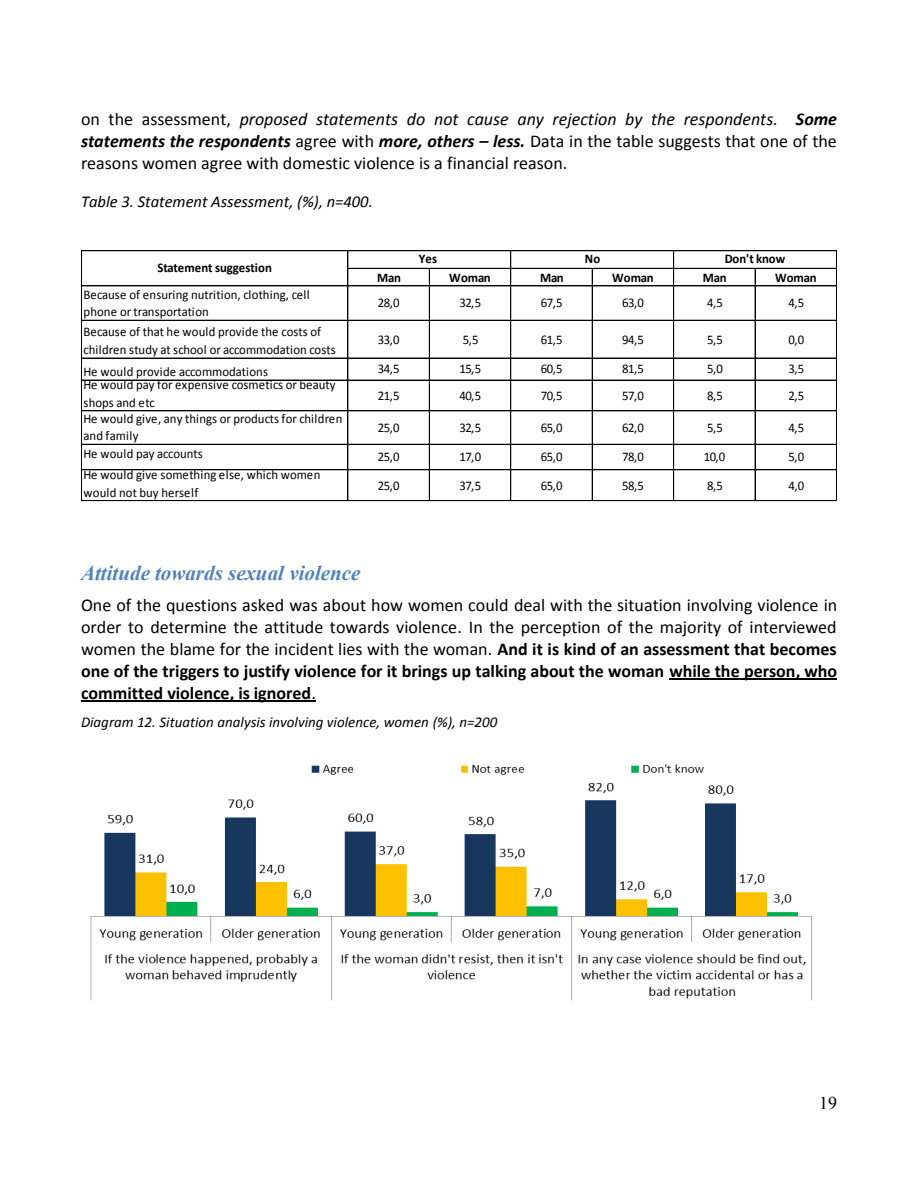
<style>
.page{position:relative;width:918px;height:1188px;background:#fff}
.page>*{position:absolute;margin:0;border:0;box-sizing:border-box;transform-origin:0 0}
.t1{font:italic 700 21px "Times New Roman";color:#4f81bd}
.t2{font:18px/21.9px "Calibri";color:#000;text-align:justify}
.t3{font:18px "Times New Roman";color:#000}
.t4{font:italic 16.5px "Calibri";color:#000}
.t5{font:italic 15px "Calibri";color:#000}
.t6{font:13.2px/17.5px "Calibri";letter-spacing:.005em;color:#000}
.t7{font:700 13.2px "Calibri";letter-spacing:-.01em;color:#000}
.s1{font-style:italic}
.s2{font-weight:700;font-style:italic}
.s3{font-weight:700}
</style>
<div class="page">
<hr style="left:82px;top:250px;width:755px;height:1px;background:#000">
<hr style="left:348px;top:268px;width:489px;height:1px;background:#000">
<hr style="left:82px;top:285px;width:755px;height:1px;background:#000">
<hr style="left:82px;top:320px;width:755px;height:1px;background:#000">
<hr style="left:82px;top:358px;width:755px;height:1px;background:#000">
<hr style="left:82px;top:380px;width:755px;height:1px;background:#000">
<hr style="left:82px;top:410px;width:755px;height:1px;background:#000">
<hr style="left:82px;top:444px;width:755px;height:1px;background:#000">
<hr style="left:82px;top:469px;width:755px;height:1px;background:#000">
<hr style="left:81px;top:250px;width:1px;height:251px;background:#000">
<hr style="left:347px;top:251px;width:1px;height:250px;background:#000">
<hr style="left:429px;top:269px;width:1px;height:232px;background:#000">
<hr style="left:510px;top:251px;width:1px;height:250px;background:#000">
<hr style="left:592px;top:269px;width:1px;height:232px;background:#000">
<hr style="left:673px;top:251px;width:1px;height:250px;background:#000">
<hr style="left:755px;top:269px;width:1px;height:232px;background:#000">
<hr style="left:82px;top:500px;width:755px;height:1px;background:#000">
<hr style="left:836px;top:251px;width:1px;height:250px;background:#000">
<hr style="left:669px;top:678px;width:168px;height:2px;background:#000">
<hr style="left:81px;top:700px;width:235px;height:2px;background:#000">
<img style="left:90px;top:764px;width:722px;height:237px">
<p class="t2" style="left:81px;top:110px;width:758px">on the assessment, <span class="s1">proposed statements do not cause any rejection by the respondents.</span> <span class="s2">Some statements the respondents</span> agree with <span class="s2">more, others – less.</span> Data in the table suggests that one of the reasons women agree with domestic violence is a financial reason.</p>
<p class="t4" style="left:81px;top:195px;width:293px">Table 3. Statement Assessment, (%), n=400.</p>
<p class="t7" style="left:157px;top:262px;width:116px">Statement suggestion</p>
<p class="t7" style="left:419px;top:254px;width:20px">Yes</p>
<p class="t7" style="left:585px;top:254px;width:17px">No</p>
<p class="t7" style="left:725px;top:254px;width:62px">Don't know</p>
<p class="t7" style="left:377px;top:272px;width:25px">Man</p>
<p class="t7" style="left:449px;top:272px;width:43px">Woman</p>
<p class="t7" style="left:540px;top:272px;width:25px">Man</p>
<p class="t7" style="left:612px;top:272px;width:43px">Woman</p>
<p class="t7" style="left:703px;top:272px;width:25px">Man</p>
<p class="t7" style="left:775px;top:272px;width:43px">Woman</p>
<p class="t6" style="left:84px;top:287px;width:228px">Because of ensuring nutrition, clothing, cell phone or transportation</p>
<p class="t6" style="left:378px;top:295px;width:23px">28,0</p>
<p class="t6" style="left:459px;top:295px;width:23px">32,5</p>
<p class="t6" style="left:541px;top:295px;width:23px">67,5</p>
<p class="t6" style="left:622px;top:295px;width:23px">63,0</p>
<p class="t6" style="left:707px;top:295px;width:17px">4,5</p>
<p class="t6" style="left:789px;top:295px;width:17px">4,5</p>
<p class="t6" style="left:84px;top:324px;width:254px">Because of that he would provide the costs of children study at school or accommodation costs</p>
<p class="t6" style="left:378px;top:331px;width:23px">33,0</p>
<p class="t6" style="left:463px;top:331px;width:17px">5,5</p>
<p class="t6" style="left:541px;top:331px;width:23px">61,5</p>
<p class="t6" style="left:622px;top:331px;width:23px">94,5</p>
<p class="t6" style="left:707px;top:331px;width:17px">5,5</p>
<p class="t6" style="left:789px;top:331px;width:17px">0,0</p>
<p class="t6" style="left:84px;top:364px;width:186px">He would provide accommodations</p>
<p class="t6" style="left:378px;top:361px;width:23px">34,5</p>
<p class="t6" style="left:459px;top:361px;width:23px">15,5</p>
<p class="t6" style="left:541px;top:361px;width:23px">60,5</p>
<p class="t6" style="left:622px;top:361px;width:23px">81,5</p>
<p class="t6" style="left:707px;top:361px;width:17px">5,0</p>
<p class="t6" style="left:789px;top:361px;width:17px">3,5</p>
<p class="t6" style="left:84px;top:377px;width:253px">He would pay for expensive cosmetics or beauty shops and etc</p>
<p class="t6" style="left:378px;top:388px;width:23px">21,5</p>
<p class="t6" style="left:459px;top:388px;width:23px">40,5</p>
<p class="t6" style="left:541px;top:388px;width:23px">70,5</p>
<p class="t6" style="left:622px;top:388px;width:23px">57,0</p>
<p class="t6" style="left:707px;top:388px;width:17px">8,5</p>
<p class="t6" style="left:789px;top:388px;width:17px">2,5</p>
<p class="t6" style="left:84px;top:411px;width:260px">He would give, any things or products for children and family</p>
<p class="t6" style="left:378px;top:420px;width:23px">25,0</p>
<p class="t6" style="left:459px;top:420px;width:23px">32,5</p>
<p class="t6" style="left:541px;top:420px;width:23px">65,0</p>
<p class="t6" style="left:622px;top:420px;width:23px">62,0</p>
<p class="t6" style="left:707px;top:420px;width:17px">5,5</p>
<p class="t6" style="left:789px;top:420px;width:17px">4,5</p>
<p class="t6" style="left:84px;top:446px;width:121px">He would pay accounts</p>
<p class="t6" style="left:378px;top:449px;width:23px">25,0</p>
<p class="t6" style="left:459px;top:449px;width:23px">17,0</p>
<p class="t6" style="left:541px;top:449px;width:23px">65,0</p>
<p class="t6" style="left:622px;top:449px;width:23px">78,0</p>
<p class="t6" style="left:704px;top:449px;width:23px">10,0</p>
<p class="t6" style="left:789px;top:449px;width:17px">5,0</p>
<p class="t6" style="left:84px;top:467px;width:238px">He would give something else, which women would not buy herself</p>
<p class="t6" style="left:378px;top:478px;width:23px">25,0</p>
<p class="t6" style="left:459px;top:478px;width:23px">37,5</p>
<p class="t6" style="left:541px;top:478px;width:23px">65,0</p>
<p class="t6" style="left:622px;top:478px;width:23px">58,5</p>
<p class="t6" style="left:707px;top:478px;width:17px">8,5</p>
<p class="t6" style="left:789px;top:478px;width:17px">4,0</p>
<p class="t1" style="left:81px;top:561px;width:281px">Attitude towards sexual violence</p>
<p class="t2" style="left:81px;top:595px;width:758px">One of the questions asked was about how women could deal with the situation involving violence in order to determine the attitude towards violence. In the perception of the majority of interviewed women the blame for the incident lies with the woman. <span class="s3">And it is kind of an assessment that becomes one of the triggers to justify violence for it brings up talking about the woman while the person, who committed violence, is ignored</span>.</p>
<p class="t5" style="left:81px;top:715px;width:418px">Diagram 12. Situation analysis involving violence, women (%), n=200</p>
<p class="t3" style="left:819px;top:1093px;width:19px">19</p>
</div>
